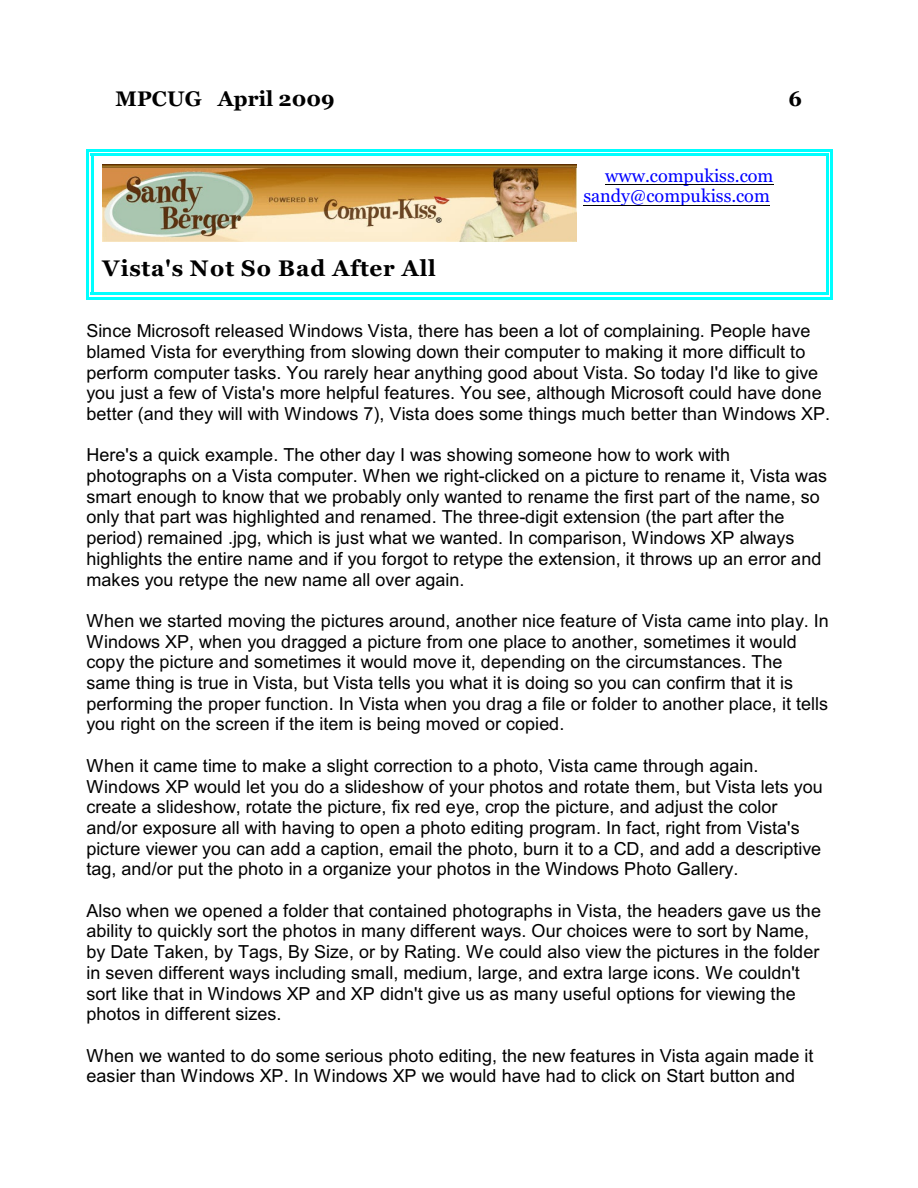
<style>
.page{position:relative;width:918px;height:1188px;background:#fff}
.page>*{position:absolute;margin:0;border:0;box-sizing:border-box;transform-origin:0 0}
.t1{font:700 22.35px "Georgia";letter-spacing:.04em;color:#000}
.t2{font:700 21px "Georgia";letter-spacing:.01em;color:#000}
.t3{font:18px/20.7px "Arial";letter-spacing:.005em;color:#000}
.t4{font:18px/20.5px "Georgia";letter-spacing:.005em;color:#00f;text-align:right}
</style>
<div class="page">
<hr style="left:605px;top:184px;width:168px;height:1px;background:#000">
<hr style="left:583px;top:205px;width:187px;height:1px;background:#000">
<img style="left:103px;top:165px;width:474px;height:76px">
<hr style="left:91px;top:153px;width:2px;height:142px;background:#0ff">
<hr style="left:826px;top:153px;width:2px;height:142px;background:#0ff">
<hr style="left:91px;top:153px;width:737px;height:3px;background:#0ff">
<hr style="left:91px;top:292px;width:737px;height:3px;background:#0ff">
<hr style="left:86px;top:149px;width:3px;height:150px;background:#0ff">
<hr style="left:830px;top:149px;width:3px;height:150px;background:#0ff">
<hr style="left:86px;top:149px;width:746px;height:3px;background:#0ff">
<hr style="left:86px;top:297px;width:746px;height:3px;background:#0ff">
<p class="t2" style="left:116px;top:90px;width:221px">MPCUG April 2009</p>
<p class="t2" style="left:789px;top:90px;width:15px">6</p>
<p class="t1" style="left:103px;top:259px;width:335px">Vista's Not So Bad After All</p>
<p class="t4" style="left:583px;top:166px;width:191px">www.compukiss.com sandy@compukiss.com</p>
<p class="t3" style="left:86px;top:322px;width:745px">Since Microsoft released Windows Vista, there has been a lot of complaining. People have blamed Vista for everything from slowing down their computer to making it more difficult to perform computer tasks. You rarely hear anything good about Vista. So today I'd like to give you just a few of Vista's more helpful features. You see, although Microsoft could have done better (and they will with Windows 7), Vista does some things much better than Windows XP.</p>
<p class="t3" style="left:86px;top:446px;width:742px">Here's a quick example. The other day I was showing someone how to work with photographs on a Vista computer. When we right-clicked on a picture to rename it, Vista was smart enough to know that we probably only wanted to rename the first part of the name, so only that part was highlighted and renamed. The three-digit extension (the part after the period) remained .jpg, which is just what we wanted. In comparison, Windows XP always highlights the entire name and if you forgot to retype the extension, it throws up an error and makes you retype the new name all over again.</p>
<p class="t3" style="left:86px;top:612px;width:744px">When we started moving the pictures around, another nice feature of Vista came into play. In Windows XP, when you dragged a picture from one place to another, sometimes it would copy the picture and sometimes it would move it, depending on the circumstances. The same thing is true in Vista, but Vista tells you what it is doing so you can confirm that it is performing the proper function. In Vista when you drag a file or folder to another place, it tells you right on the screen if the item is being moved or copied.</p>
<p class="t3" style="left:86px;top:757px;width:738px">When it came time to make a slight correction to a photo, Vista came through again.<br>Windows XP would let you do a slideshow of your photos and rotate them, but Vista lets you create a slideshow, rotate the picture, fix red eye, crop the picture, and adjust the color and/or exposure all with having to open a photo editing program. In fact, right from Vista's picture viewer you can add a caption, email the photo, burn it to a CD, and add a descriptive tag, and/or put the photo in a organize your photos in the Windows Photo Gallery.</p>
<p class="t3" style="left:86px;top:902px;width:736px">Also when we opened a folder that contained photographs in Vista, the headers gave us the ability to quickly sort the photos in many different ways. Our choices were to sort by Name, by Date Taken, by Tags, By Size, or by Rating. We could also view the pictures in the folder in seven different ways including small, medium, large, and extra large icons. We couldn't sort like that in Windows XP and XP didn't give us as many useful options for viewing the photos in different sizes.</p>
<p class="t3" style="left:86px;top:1047px;width:729px">When we wanted to do some serious photo editing, the new features in Vista again made it easier than Windows XP. In Windows XP we would have had to click on Start button and</p>
</div>
